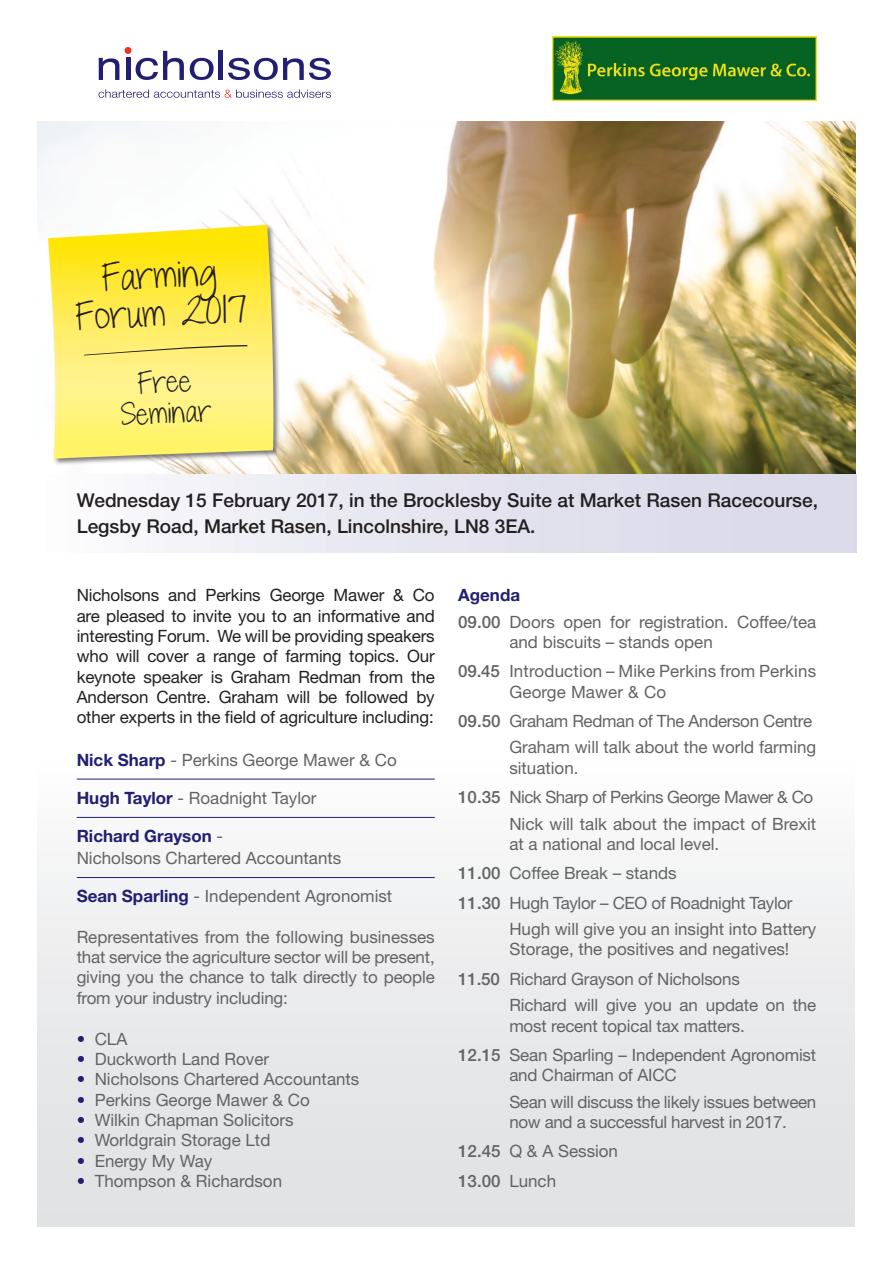
<style>
.page{position:relative;width:893px;height:1263px;background:#fff}
.page>*{position:absolute;margin:0;border:0;box-sizing:border-box;transform-origin:0 0}
.t1{font:31.8px/38.1px "Janda Everyday Casual";color:#231f20;text-align:center}
.t2{font:25.5px/30.6px "Janda Everyday Casual";color:#231f20;text-align:center}
.t3{font:500 19.05px/25.8px "Helvetica Neue";color:#231f20}
.t4{font:16.95px/20.4px "Helvetica Neue";color:#636366}
.t5{font:16.95px/20.4px "Helvetica Neue";letter-spacing:-.01em;color:#231f20;text-align:justify}
.t6{font:16.95px/20.4px "Helvetica Neue";letter-spacing:-.02em;color:#636366}
.t7{font:16.95px "Helvetica Neue";letter-spacing:-.03em;color:#636366}
.t8{font:500 16.95px "Helvetica Neue";color:#636366}
.t9{font:700 16.95px "Helvetica Neue";color:#221e72}
.s1{font-weight:700;color:#221e72}
.s2{color:#221e72}
.s3{font-weight:500}
.s4{font-weight:400}
</style>
<div class="page">
<img style="left:38px;top:121px;width:817px;height:354px">
<svg style="left:99px;top:58px;width:20px;height:22px"></svg>
<div style="left:126px;top:58px;width:5px;height:22px;background:#221e72"></div>
<svg style="left:136px;top:51px;width:48px;height:29px"></svg>
<svg style="left:190px;top:58px;width:24px;height:22px"></svg>
<hr style="left:219px;top:51px;width:4px;height:29px;background:#221e72">
<svg style="left:228px;top:58px;width:103px;height:22px"></svg>
<div style="left:125px;top:47px;width:6px;height:7px;background:#ef3122;border-radius:50%"></div>
<svg style="left:98px;top:90px;width:233px;height:8px"></svg>
<div style="left:47px;top:223px;width:234px;height:243px;background:#231f20;opacity:.6"></div>
<svg style="left:48px;top:225px;width:226px;height:234px"></svg>
<svg style="left:84px;top:345px;width:164px;height:11px"></svg>
<img style="left:552px;top:36px;width:264px;height:65px">
<div style="left:37px;top:758px;width:817px;height:469px;background:linear-gradient(to bottom,#fbfbfb,#dedfe1)"></div>
<hr style="left:77px;top:779px;width:358px;height:1px;background:#221e72">
<div style="left:37px;top:475px;width:820px;height:77px;background:linear-gradient(to right,#f9f9fb,#d6d5e7)"></div>
<hr style="left:77px;top:817px;width:358px;height:1px;background:#221e72">
<hr style="left:77px;top:877px;width:358px;height:1px;background:#221e72">
<p class="t1" style="left:73px;top:262px;width:172px;rotate:-3deg">Farming<br>Forum 2017</p>
<p class="t2" style="left:118px;top:371px;width:92px;rotate:-3deg">Free<br>Seminar</p>
<p class="t3" style="left:77px;top:487px;width:743px">Wednesday 15 February 2017, in the Brocklesby Suite at Market Rasen Racecourse,<br>Legsby Road, Market Rasen, Lincolnshire, LN8 3EA.</p>
<p class="t5" style="left:77px;top:585px;width:360px">Nicholsons and Perkins George Mawer &amp; Co are pleased to invite you to an informative and interesting Forum. We will be providing speakers who will cover a range of farming topics. Our keynote speaker is Graham Redman from the Anderson Centre. Graham will be followed by other experts in the field of agriculture including:</p>
<p class="t4" style="left:77px;top:749px;width:322px"><span class="s1">Nick Sharp</span> - Perkins George Mawer &amp; Co</p>
<p class="t4" style="left:77px;top:788px;width:241px"><span class="s1">Hugh Taylor</span> - Roadnight Taylor</p>
<p class="t4" style="left:77px;top:825px;width:266px;line-height:21.1px"><span class="s1">Richard Grayson</span> -<br>Nicholsons Chartered Accountants</p>
<p class="t4" style="left:77px;top:885px;width:317px"><span class="s1">Sean Sparling</span> - Independent Agronomist</p>
<p class="t4" style="left:77px;top:926px;width:360px;text-align:justify">Representatives from the following businesses that service the agriculture sector will be present, giving you the chance to talk directly to people from your industry including:</p>
<p class="t4" style="left:77px;top:1028px;width:52px"><span class="s2">•</span> CLA</p>
<p class="t4" style="left:77px;top:1048px;width:194px"><span class="s2">•</span> Duckworth Land Rover</p>
<p class="t4" style="left:77px;top:1069px;width:284px"><span class="s2">•</span> Nicholsons Chartered Accountants</p>
<p class="t4" style="left:77px;top:1089px;width:235px"><span class="s2">•</span> Perkins George Mawer &amp; Co</p>
<p class="t4" style="left:77px;top:1109px;width:218px"><span class="s2">•</span> Wilkin Chapman Solicitors</p>
<p class="t4" style="left:77px;top:1130px;width:195px"><span class="s2">•</span> Worldgrain Storage Ltd</p>
<p class="t4" style="left:77px;top:1150px;width:137px"><span class="s2">•</span> Energy My Way</p>
<p class="t4" style="left:77px;top:1170px;width:207px"><span class="s2">•</span> Thompson &amp; Richardson</p>
<p class="t9" style="left:458px;top:585px;width:63px">Agenda</p>
<p class="t4" style="left:509px;top:611px;width:308px;text-indent:-51px"><span class="s3">09.00</span> Doors open for registration. Coffee/tea and biscuits – stands open</p>
<p class="t4" style="left:509px;top:661px;width:308px;text-indent:-51px"><span class="s3">09.45</span> Introduction – Mike Perkins from Perkins<br>George Mawer &amp; Co</p>
<p class="t6" style="left:458px;top:710px;width:355px"><span class="s3">09.50</span> Graham Redman of The Anderson Centre</p>
<p class="t4" style="left:509px;top:737px;width:308px">Graham will talk about the world farming situation.</p>
<p class="t7" style="left:458px;top:787px;width:356px"><span class="s3">10.35</span> Nick Sharp of Perkins George Mawer &amp; Co</p>
<p class="t4" style="left:509px;top:813px;width:308px">Nick will talk about the impact of Brexit at a national and local level.</p>
<p class="t4" style="left:458px;top:863px;width:220px"><span class="s3">11.00</span> Coffee Break – stands</p>
<p class="t6" style="left:458px;top:892px;width:336px"><span class="s3">11.30</span> Hugh Taylor – CEO of Roadnight Taylor</p>
<p class="t4" style="left:509px;top:918px;width:308px">Hugh will give you an insight into Battery<br>Storage, the positives and negatives!</p>
<p class="t4" style="left:458px;top:968px;width:283px"><span class="s3">11.50</span> Richard Grayson of Nicholsons</p>
<p class="t4" style="left:509px;top:995px;width:308px">Richard will give you an update on the most recent topical tax matters.</p>
<p class="t4" style="left:509px;top:1044px;width:308px;text-indent:-51px"><span class="s3">12.15</span> Sean Sparling – Independent Agronomist and Chairman of AICC</p>
<p class="t6" style="left:509px;top:1091px;width:308px">Sean will discuss the likely issues between now and a successful harvest in 2017.</p>
<p class="t4" style="left:458px;top:1141px;width:161px"><span class="s3">12.45</span> Q &amp; A Session</p>
<p class="t8" style="left:458px;top:1170px;width:99px">13.00 <span class="s4">Lunch</span></p>
</div>
